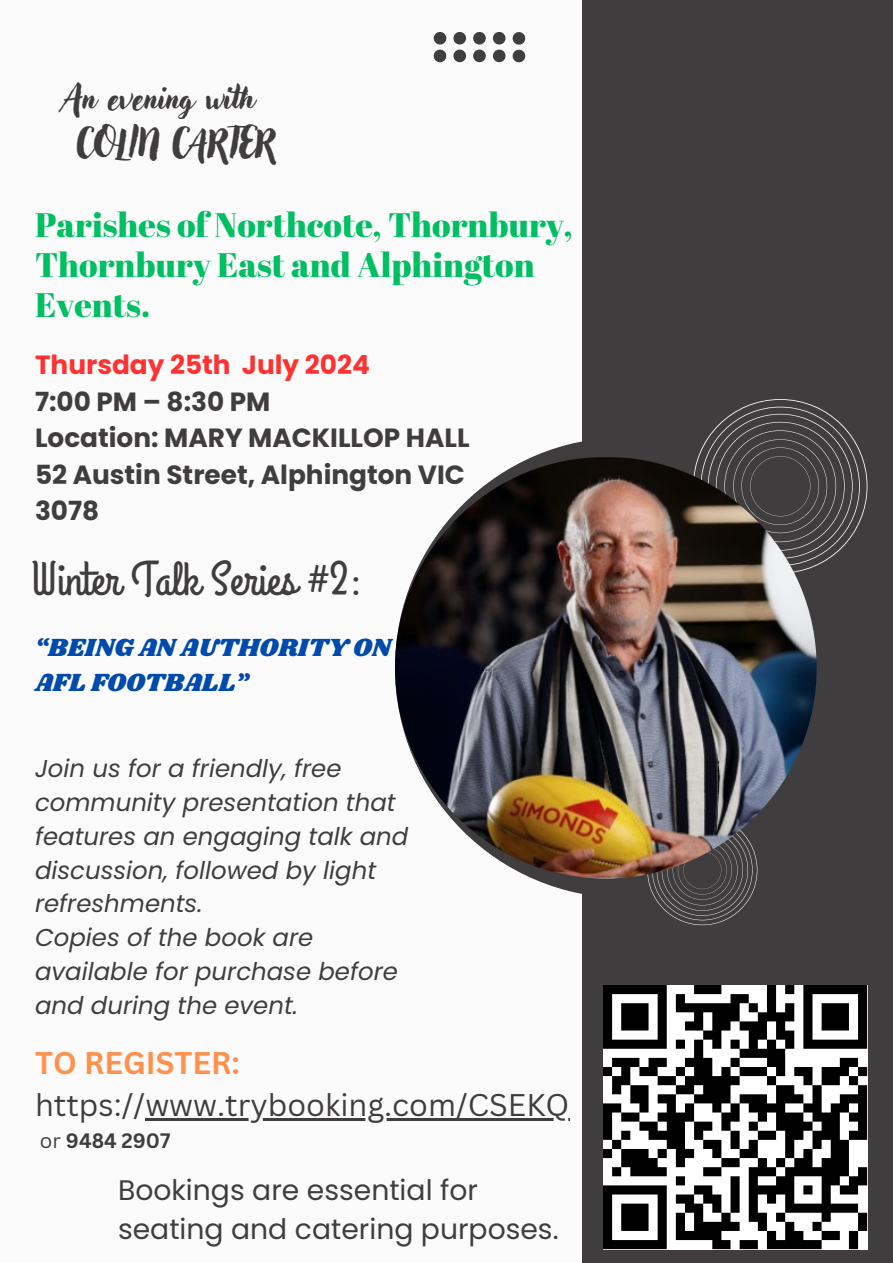
<style>
.page{position:relative;width:893px;height:1263px;background:#fbfbfb}
.page>*{position:absolute;margin:0;border:0;box-sizing:border-box;transform-origin:0 0}
.t1{font:47.85px "Grand Hotel";color:#403d3e}
.t2{font:33.97px/39.9px "Abril Fatface";color:#00bf63}
.t3{font:32.85px/45.6px "Adlery Pro";color:#403d3e}
.t4{font:30.53px/42.2px "Canva Sans";color:#403d3e}
.t5{font:28.2px/39px "Poppins";color:#403d3e}
.t6{font:700 26.33px/36.6px "Poppins";color:#403d3e}
.t7{font:25.72px/35.4px "Shrikhand";color:#004aad}
.t8{font:italic 24.38px/33.8px "Poppins";color:#403d3e}
.t9{font:700 20.33px "Canva Sans";color:#403d3e}
.s1{color:#ff3131}
.s2{font-weight:700;color:#ff914d}
.s3{font-weight:400}
</style>
<div class="page">
<div style="left:582px;top:0;width:311px;height:1263px;background:#403d3e"></div>
<div style="left:395px;top:437px;width:460px;height:461px;background:#403d3e;border-radius:50%"></div>
<svg style="left:647px;top:815px;width:110px;height:110px"></svg>
<svg style="left:693px;top:399px;width:174px;height:174px"></svg>
<img style="left:395px;top:457px;width:421px;height:421px;border-radius:50%">
<svg style="left:512px;top:32px;width:13px;height:30px"></svg>
<svg style="left:493px;top:32px;width:12px;height:30px"></svg>
<svg style="left:473px;top:32px;width:13px;height:30px"></svg>
<svg style="left:453px;top:32px;width:13px;height:30px"></svg>
<svg style="left:434px;top:32px;width:12px;height:30px"></svg>
<img style="left:603px;top:985px;width:264px;height:264px">
<hr style="left:145px;top:1118px;width:424px;height:2px;background:#403d3e">
<p class="t3" style="left:76px;top:78px;width:200px;text-indent:-12px">An evening with<br>COLIN CARTER</p>
<p class="t2" style="left:35px;top:204px;width:539px">Parishes of Northcote, Thornbury,<br>Thornbury East and Alphington<br>Events.</p>
<h2 class="t6" style="left:35px;top:347px;width:436px"><span class="s1">Thursday 25th July 2024<br></span>7:00 PM – 8:30 PM<br>Location: MARY MACKILLOP HALL<br>52 Austin Street, Alphington VIC<br>3078</h2>
<p class="t1" style="left:31px;top:549px;width:333px">Winter Talk Series #2:</p>
<h2 class="t7" style="left:35px;top:630px;width:357px">“BEING AN AUTHORITY ON<br>AFL FOOTBALL”</h2>
<h5 class="t8" style="left:35px;top:752px;width:375px">Join us for a friendly, free community presentation that features an engaging talk and discussion, followed by light refreshments.</h5>
<p class="t8" style="left:35px;top:921px;width:364px">Copies of the book are available for purchase before and during the event.</p>
<h1 class="t4" style="left:35px;top:1041px;width:536px"><span class="s2">TO REGISTER: </span>https://www.trybooking.com/CSEKQ</h1>
<h4 class="t9" style="left:40px;top:1126px;width:132px"><span class="s3">or</span> 9484 2907</h4>
<p class="t5" style="left:118px;top:1170px;width:442px">Bookings are essential for seating and catering purposes.</p>
</div>
